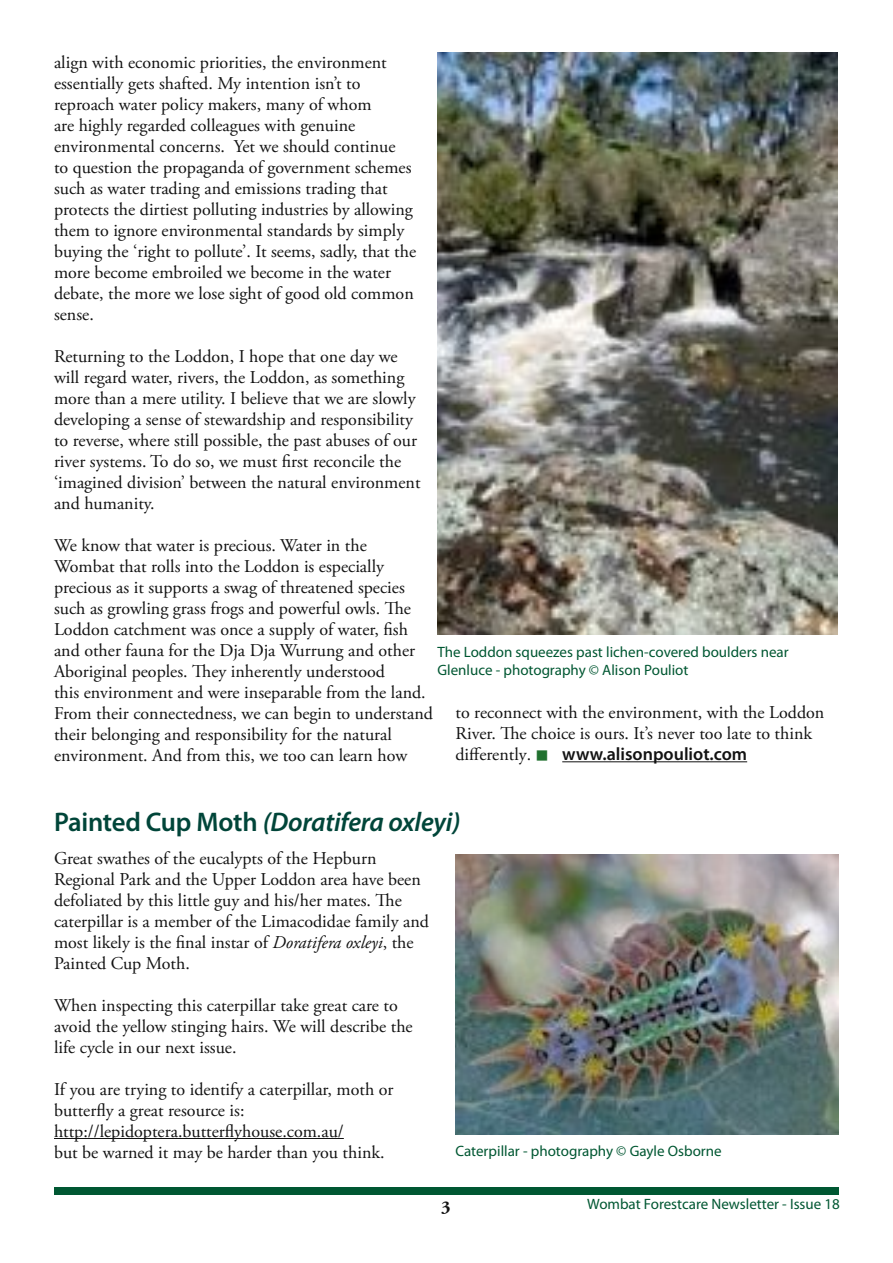
<style>
.page{position:relative;width:893px;height:1263px;background:#fff}
.page>*{position:absolute;margin:0;border:0;box-sizing:border-box;transform-origin:0 0}
.t1{font:italic 600 27px "Myriad Pro";letter-spacing:-.01em;color:#004539}
.t2{font:18px/21px "Adobe Garamond Pro";color:#121212}
.t3{font:600 18px "Myriad Pro";color:#121212}
.t4{font:700 18px "Adobe Garamond Pro";color:#121212}
.t5{font:15px/18px "Myriad Pro";color:#005732}
.s1{font-size:17.7px}
.s2{font-style:normal}
.s3{font-style:italic}
</style>
<div class="page">
<div style="left:55px;top:1187px;width:784px;height:7px;background:#005732"></div>
<hr style="left:562px;top:761px;width:185px;height:1px;background:#121212">
<img style="left:437px;top:53px;width:400px;height:581px">
<hr style="left:54px;top:1138px;width:290px;height:1px;background:#121212">
<img style="left:455px;top:855px;width:384px;height:279px">
<p class="t2" style="left:54px;top:53px;width:364px">align with economic priorities, the environment essentially gets shafted. My intention isn’t to reproach water policy makers, many of whom<br>are highly regarded colleagues with genuine environmental concerns. Yet we should continue<br>to question the propaganda of government schemes such as water trading and emissions trading that protects the dirtiest polluting industries by allowing them to ignore environmental standards by simply buying the ‘right to pollute’. It seems, sadly, that the more become embroiled we become in the water debate, the more we lose sight of good old common sense.</p>
<p class="t2" style="left:54px;top:347px;width:368px">Returning to the Loddon, I hope that one day we will regard water, rivers, the Loddon, as something more than a mere utility. I believe that we are slowly developing a sense of stewardship and responsibility to reverse, where still possible, the past abuses of our river systems. To do so, we must first reconcile the ‘imagined division’ between the natural environment and humanity.</p>
<p class="t2" style="left:54px;top:536px;width:381px">We know that water is precious. Water in the<br>Wombat that rolls into the Loddon is especially precious as it supports a swag of threatened species such as growling grass frogs and powerful owls. The Loddon catchment was once a supply of water, fish and other fauna for the Dja Dja Wurrung and other Aboriginal peoples. They inherently understood<br>this environment and were inseparable from the land.<br>From their connectedness, we can begin to understand their belonging and responsibility for the natural environment. And from this, we too can learn how</p>
<p class="t5" style="left:437px;top:643px;width:353px">The Loddon squeezes past lichen-covered boulders near<br>Glenluce - photography © Alison Pouliot</p>
<p class="t2" style="left:455px;top:702px;width:370px">to reconnect with the environment, with the Loddon<br>River. The choice is ours. It’s never too late to think differently<span class="s1">.</span></p>
<p class="t3" style="left:562px;top:742px;width:186px">www.alisonpouliot.com</p>
<h1 class="t1" style="left:54px;top:805px;width:408px"><span class="s2">Painted Cup Moth</span> (Doratifera oxleyi)</h1>
<p class="t2" style="left:54px;top:848px;width:376px">Great swathes of the eucalypts of the Hepburn Regional Park and the Upper Loddon area have been defoliated by this little guy and his/her mates. The caterpillar is a member of the Limacodidae family and most likely is the final instar of <span class="s3">Doratifera oxleyi</span>, the Painted Cup Moth.</p>
<p class="t2" style="left:54px;top:995px;width:360px">When inspecting this caterpillar take great care to avoid the yellow stinging hairs. We will describe the life cycle in our next issue.</p>
<p class="t2" style="left:54px;top:1079px;width:341px">If you are trying to identify a caterpillar, moth or butterfly a great resource is: http://lepidoptera.butterflyhouse.com.au/<br>but be warned it may be harder than you think.</p>
<p class="t5" style="left:455px;top:1142px;width:268px">Caterpillar - photography © Gayle Osborne</p>
<p class="t4" style="left:441px;top:1197px;width:11px">3</p>
<p class="t5" style="left:587px;top:1195px;width:254px">Wombat Forestcare Newsletter - Issue 18</p>
</div>
